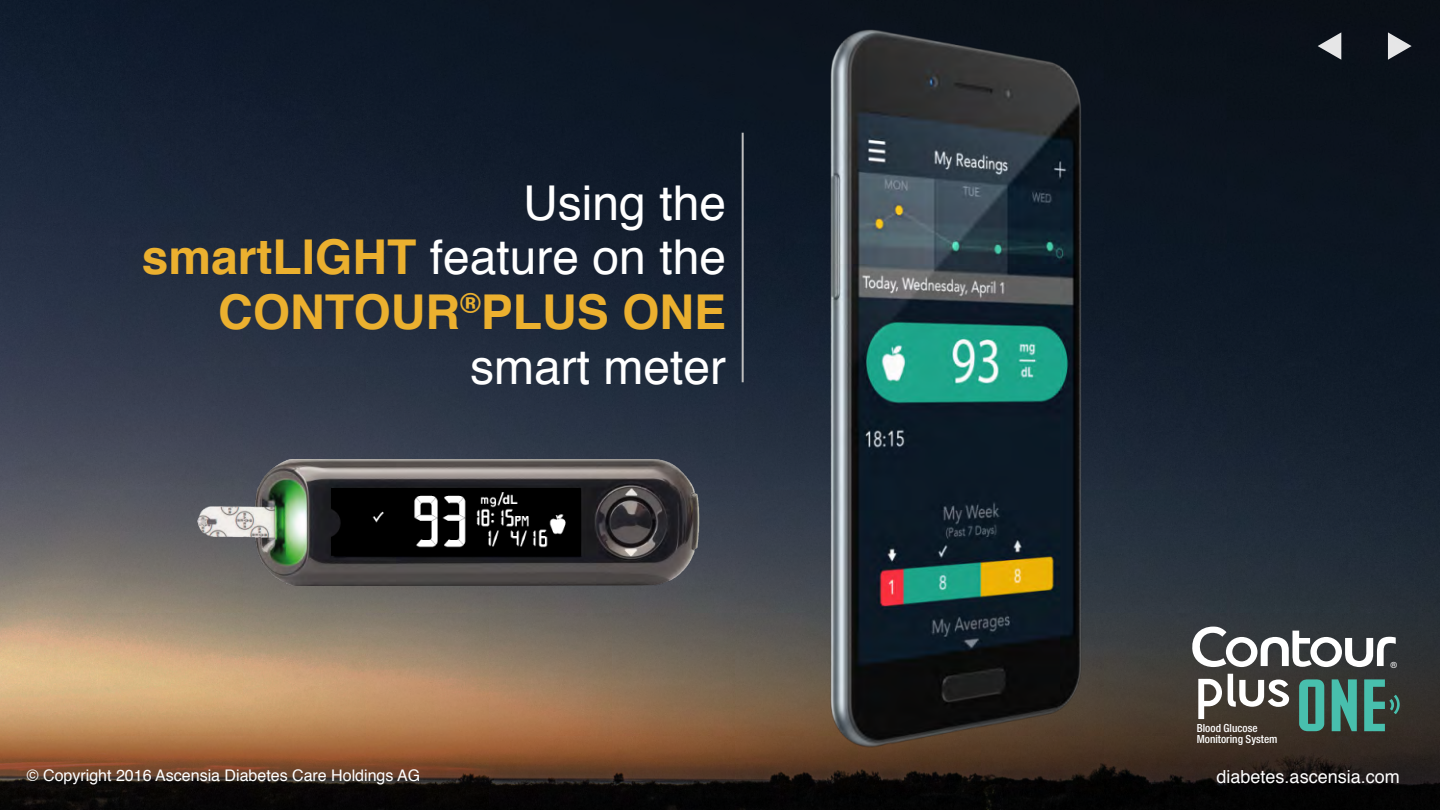
<style>
.page{position:relative;width:1440px;height:810px;background:#fff}
.page>*{position:absolute;margin:0;border:0;box-sizing:border-box;transform-origin:0 0}
.t1{font:48px/54.8px "Helvetica";color:#fff;text-align:right}
.t2{font:18px "Helvetica";color:#fff}
.t3{font:16px "Helvetica";color:#fff}
.t4{font:500 16px "CF Helvetica Cond";color:#fff}
.t5{font:500 12px/11px "CF Helvetica Cond";color:#fff}
.s1{font-weight:700;color:#ebb02f}
</style>
<div class="page">
<img style="left:0;top:0;width:1440px;height:810px">
<svg style="left:1192px;top:626px;width:204px;height:41px"></svg>
<svg style="left:1228px;top:673px;width:61px;height:34px"></svg>
<svg style="left:1198px;top:678px;width:24px;height:41px"></svg>
<svg style="left:1299px;top:679px;width:25px;height:52px"></svg>
<svg style="left:1332px;top:679px;width:25px;height:52px"></svg>
<svg style="left:1364px;top:679px;width:36px;height:52px;background:#3c6d62"></svg>
<svg style="left:1318px;top:32px;width:23px;height:28px"></svg>
<svg style="left:1388px;top:32px;width:24px;height:28px"></svg>
<hr style="left:742px;top:133px;width:2px;height:249px;background:#bebebe">
<img style="left:816px;top:18px;width:274px;height:739px">
<img style="left:196px;top:459px;width:506px;height:126px">
<img style="left:332px;top:488px;width:248px;height:68px">
<p class="t1" style="left:142px;top:177px;width:586px">Using the<br><span class="s1">smartLIGHT</span> feature on the<br><span class="s1">CONTOUR</span><sup>®</sup><span class="s1">PLUS ONE </span>smart meter</p>
<p class="t5" style="left:1197px;top:722px;width:82px">Blood Glucose<br>Monitoring System</p>
<p class="t4" style="left:1390px;top:660px;width:9px">®</p>
<p class="t3" style="left:27px;top:763px;width:395px">© Copyright 2016 Ascensia Diabetes Care Holdings AG</p>
<p class="t2" style="left:1217px;top:762px;width:185px">diabetes.ascensia.com</p>
</div>
